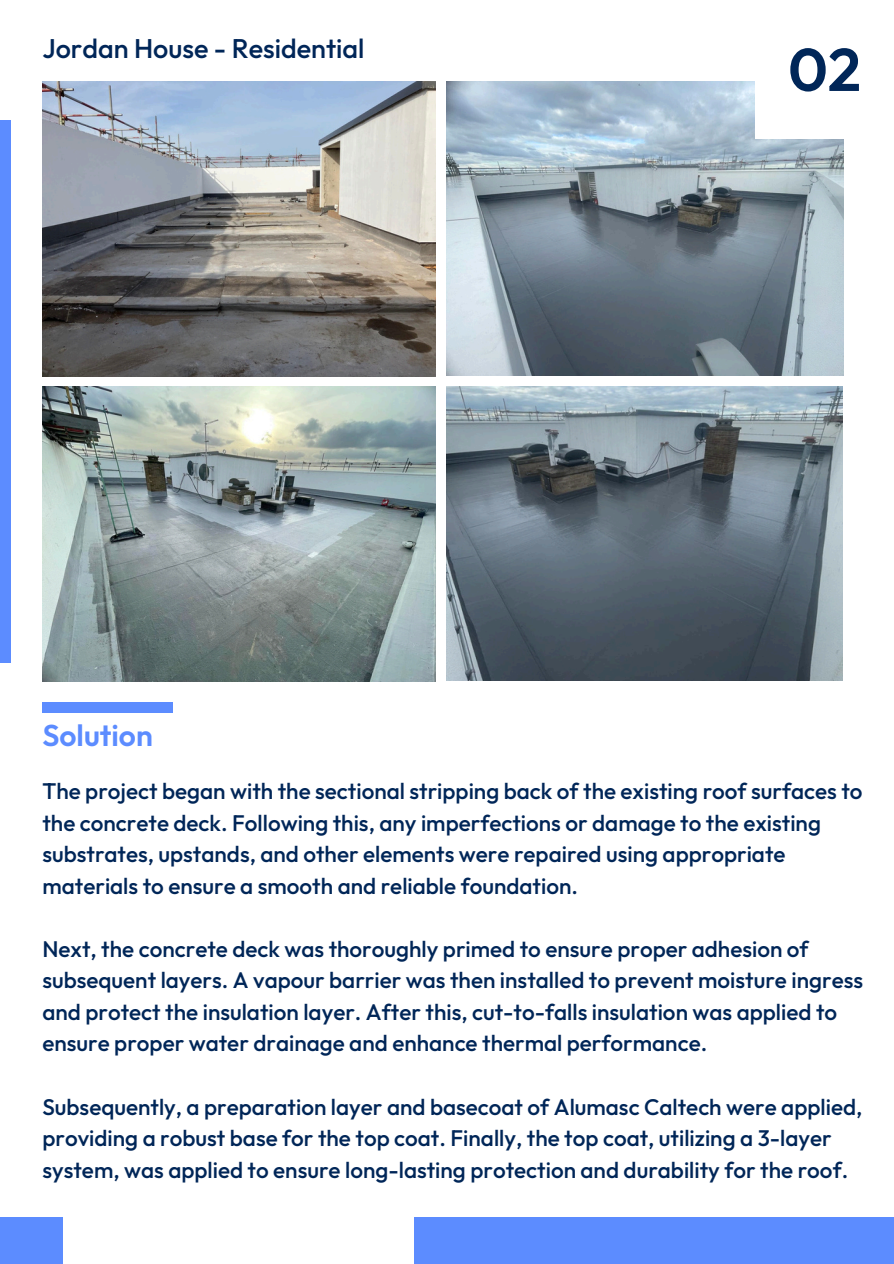
<style>
.page{position:relative;width:894px;height:1264px;background:#fff}
.page>*{position:absolute;margin:0;border:0;box-sizing:border-box;transform-origin:0 0}
.t1{font:600 60px "Outfit";color:#002658}
.t2{font:600 30px "Outfit";color:#5c8cff}
.t3{font:500 27px "Outfit";color:#002658}
.t4{font:500 22.5px/31.5px "Outfit";color:#002658}
</style>
<div class="page">
<div style="left:0;top:120px;width:11px;height:542px;background:#5c8cff"></div>
<div style="left:42px;top:702px;width:131px;height:11px;background:#5c8cff"></div>
<div style="left:0;top:1217px;width:893px;height:46px;background:#5c8cff"></div>
<div style="left:64px;top:1209px;width:350px;height:54px;background:#fff"></div>
<img style="left:42px;top:387px;width:393px;height:294px">
<img style="left:446px;top:82px;width:396px;height:293px">
<div style="left:755px;top:1px;width:138px;height:138px;background:#fff"></div>
<img style="left:42px;top:82px;width:393px;height:294px">
<img style="left:446px;top:387px;width:395px;height:293px">
<p class="t3" style="left:42px;top:31px;width:323px">Jordan House - Residential</p>
<p class="t2" style="left:42px;top:716px;width:112px">Solution</p>
<p class="t1" style="left:788px;top:31px;width:74px">02</p>
<h1 class="t4" style="left:42px;top:775px;width:821px">The project began with the sectional stripping back of the existing roof surfaces to the concrete deck. Following this, any imperfections or damage to the existing substrates, upstands, and other elements were repaired using appropriate materials to ensure a smooth and reliable foundation.</h1>
<p class="t4" style="left:42px;top:932px;width:821px">Next, the concrete deck was thoroughly primed to ensure proper adhesion of subsequent layers. A vapour barrier was then installed to prevent moisture ingress and protect the insulation layer. After this, cut-to-falls insulation was applied to ensure proper water drainage and enhance thermal performance.</p>
<p class="t4" style="left:42px;top:1090px;width:821px">Subsequently, a preparation layer and basecoat of Alumasc Caltech were applied, providing a robust base for the top coat. Finally, the top coat, utilizing a 3-layer system, was applied to ensure long-lasting protection and durability for the roof.</p>
</div>
